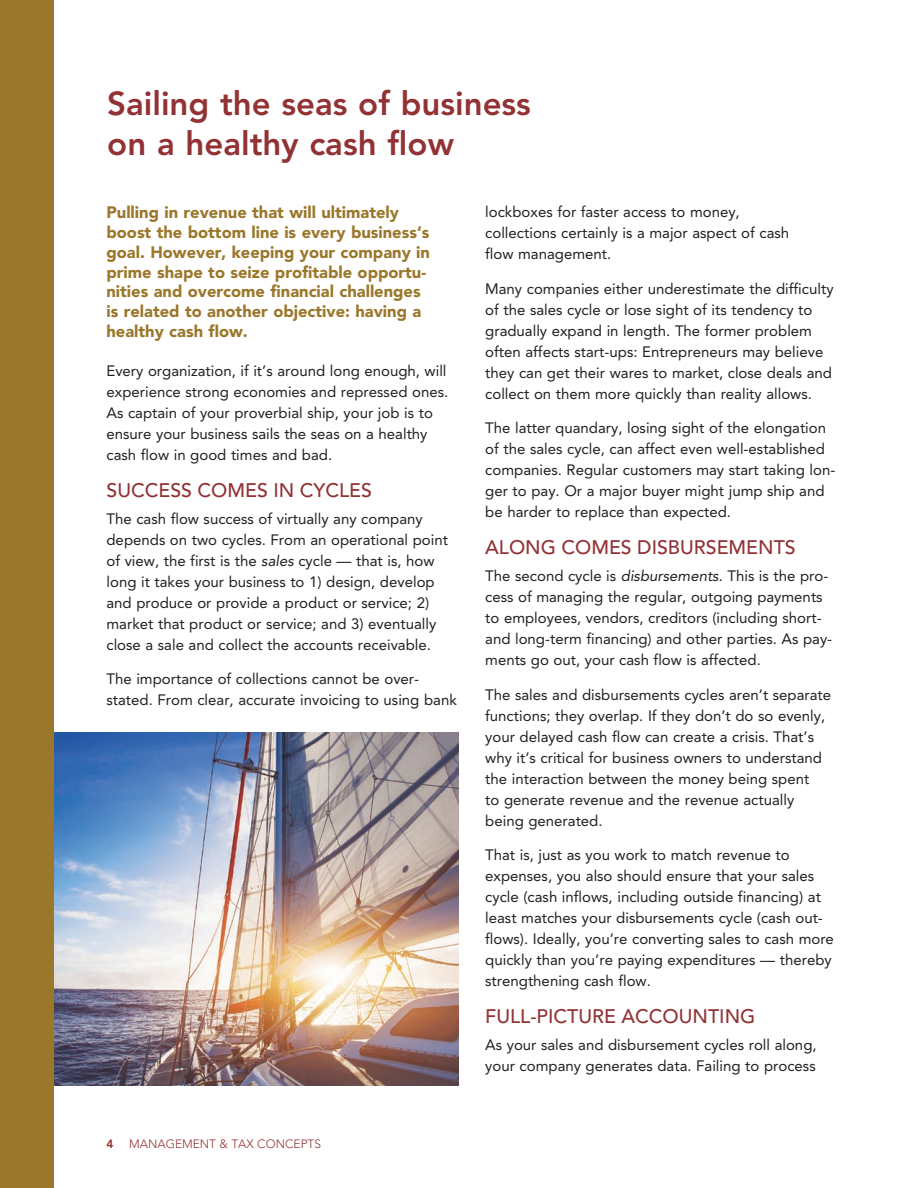
<style>
.page{position:relative;width:918px;height:1188px;background:#fff}
.page>*{position:absolute;margin:0;border:0;box-sizing:border-box;transform-origin:0 0}
.t1{font:800 33px/39.6px "Avenir LT Std";color:#923235}
.t2{font:500 19.5px "Avenir LT Std";color:#923235}
.t3{font:900 16.5px/19.8px "Avenir LT Std";color:#9a772b}
.t4{font:15px/21px "Avenir LT Std";color:#231f20}
.t5{font:300 12px "Avenir LT Std";color:#923235}
.t6{font:800 12px "Avenir LT Std";color:#923235}
.s1{font-style:italic}
</style>
<div class="page">
<img style="left:54px;top:733px;width:404px;height:352px">
<div style="left:0;top:0;width:54px;height:1188px;background:#9a772b"></div>
<h1 class="t1" style="left:107px;top:84px;width:425px">Sailing the seas of business on a healthy cash flow</h1>
<p class="t3" style="left:106px;top:203px;width:325px">Pulling in revenue that will ultimately boost the bottom line is every business’s goal. However, keeping your company in prime shape to seize profitable opportu&shy;nities and overcome financial challenges is related to another objective: having a healthy cash flow.</p>
<p class="t4" style="left:106px;top:360px;width:343px">Every organization, if it’s around long enough, will experience strong economies and repressed ones.<br>As captain of your proverbial ship, your job is to ensure your business sails the seas on a healthy cash flow in good times and bad.</p>
<h2 class="t2" style="left:106px;top:479px;width:267px">SUCCESS COMES IN CYCLES</h2>
<p class="t4" style="left:106px;top:508px;width:343px">The cash flow success of virtually any company depends on two cycles. From an operational point of view, the first is the <span class="s1">sales</span> cycle — that is, how long it takes your business to 1) design, develop and produce or provide a product or service; 2) market that product or service; and 3) eventually close a sale and collect the accounts receivable.</p>
<p class="t4" style="left:106px;top:669px;width:352px">The importance of collections cannot be over&shy;stated. From clear, accurate invoicing to using bank</p>
<p class="t6" style="left:106px;top:1136px;width:9px">4</p>
<p class="t5" style="left:129px;top:1136px;width:193px">MANAGEMENT &amp; TAX CONCEPTS</p>
<p class="t4" style="left:485px;top:202px;width:305px">lockboxes for faster access to money, collections certainly is a major aspect of cash flow management.</p>
<p class="t4" style="left:485px;top:278px;width:350px">Many companies either underestimate the difficulty of the sales cycle or lose sight of its tendency to gradually expand in length. The former problem often affects start-ups: Entrepreneurs may believe they can get their wares to market, close deals and collect on them more quickly than reality allows.</p>
<p class="t4" style="left:485px;top:418px;width:352px">The latter quandary, losing sight of the elongation of the sales cycle, can affect even well-established companies. Regular customers may start taking lon&shy;ger to pay. Or a major buyer might jump ship and be harder to replace than expected.</p>
<h2 class="t2" style="left:485px;top:536px;width:312px">ALONG COMES DISBURSEMENTS</h2>
<p class="t4" style="left:485px;top:565px;width:348px">The second cycle is <span class="s1">disbursements</span>. This is the pro&shy;cess of managing the regular, outgoing payments to employees, vendors, creditors (including short&shy;and long-term financing) and other parties. As pay&shy;ments go out, your cash flow is affected.</p>
<p class="t4" style="left:485px;top:684px;width:348px">The sales and disbursements cycles aren’t separate functions; they overlap. If they don’t do so evenly, your delayed cash flow can create a crisis. That’s why it’s critical for business owners to understand the interaction between the money being spent<br>to generate revenue and the revenue actually being generated.</p>
<p class="t4" style="left:485px;top:844px;width:350px">That is, just as you work to match revenue to expenses, you also should ensure that your sales cycle (cash inflows, including outside financing) at least matches your disbursements cycle (cash out&shy;flows). Ideally, you’re converting sales to cash more quickly than you’re paying expenditures — thereby strengthening cash flow.</p>
<h2 class="t2" style="left:485px;top:1005px;width:272px">FULL-PICTURE ACCOUNTING</h2>
<p class="t4" style="left:485px;top:1034px;width:333px">As your sales and disbursement cycles roll along, your company generates data. Failing to process</p>
</div>
